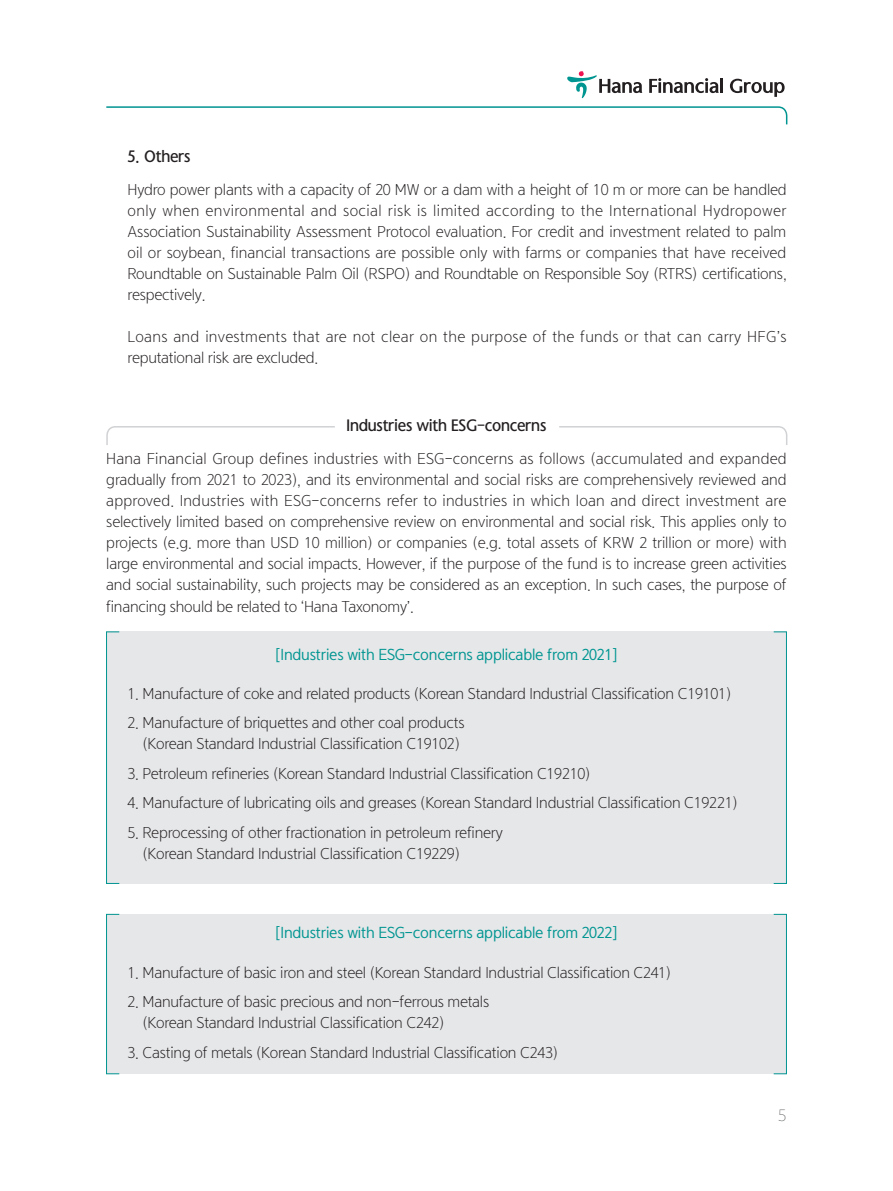
<style>
.page{position:relative;width:893px;height:1191px;background:#fff}
.page>*{position:absolute;margin:0;border:0;box-sizing:border-box;transform-origin:0 0}
.t1{font:16.5px "Hana M";letter-spacing:-.015em;color:#231f20;scale:.96 1}
.t2{font:15px "Hana Gothic Pro 715";color:#4b4c4d}
.t3{font:14.25px/21px "Hana Gothic Pro 735";letter-spacing:-.015em;color:#231f20;scale:.96 1}
.t4{font:14.25px/21px "Hana Gothic Pro 735";letter-spacing:.02em;color:#231f20;scale:.96 1}
.t5{font:14.25px "Hana Gothic Pro 755";letter-spacing:-.015em;color:#009591;scale:.96 1}
</style>
<div class="page">
<svg style="left:106px;top:106px;width:682px;height:19px"></svg>
<svg style="left:567px;top:71px;width:75px;height:27px"></svg>
<svg style="left:649px;top:78px;width:70px;height:15px"></svg>
<hr style="left:720px;top:78px;width:3px;height:15px;background:#231f20">
<svg style="left:730px;top:79px;width:55px;height:18px"></svg>
<div style="left:106px;top:914px;width:681px;height:160px;background:#e6e7e9"></div>
<div style="left:106px;top:914px;width:14px;height:160px;border:1px solid #009591"></div>
<div style="left:773px;top:914px;width:14px;height:160px;border:1px solid #009591"></div>
<div style="left:106px;top:631px;width:681px;height:252px;background:#e6e7e9"></div>
<div style="left:106px;top:631px;width:14px;height:252px;border:1px solid #009591"></div>
<div style="left:773px;top:631px;width:14px;height:252px;border:1px solid #009591"></div>
<svg style="left:106px;top:426px;width:229px;height:19px"></svg>
<svg style="left:559px;top:426px;width:229px;height:19px"></svg>
<p class="t1" style="left:128px;top:146px;width:67px">5. Others</p>
<p class="t3" style="left:128px;top:179px;width:688px;text-align:justify">Hydro power plants with a capacity of 20 MW or a dam with a height of 10 m or more can be handled only when environmental and social risk is limited according to the International Hydropower Association Sustainability Assessment Protocol evaluation. For credit and investment related to palm oil or soybean, financial transactions are possible only with farms or companies that have received Roundtable on Sustainable Palm Oil (RSPO) and Roundtable on Responsible Soy (RTRS) certifications, respectively.</p>
<p class="t4" style="left:128px;top:326px;width:688px">Loans and investments that are not clear on the purpose of the funds or that can carry HFG’s reputational risk are excluded.</p>
<p class="t1" style="left:347px;top:415px;width:210px">Industries with ESG-concerns</p>
<p class="t3" style="left:106px;top:448px;width:710px;text-align:justify">Hana Financial Group defines industries with ESG-concerns as follows (accumulated and expanded gradually from 2021 to 2023), and its environmental and social risks are comprehensively reviewed and approved. Industries with ESG-concerns refer to industries in which loan and direct investment are selectively limited based on comprehensive review on environmental and social risk. This applies only to projects (e.g. more than USD 10 million) or companies (e.g. total assets of KRW 2 trillion or more) with large environmental and social impacts. However, if the purpose of the fund is to increase green activities and social sustainability, such projects may be considered as an exception. In such cases, the purpose of financing should be related to ‘Hana Taxonomy’.</p>
<p class="t5" style="left:275px;top:645px;width:358px">[Industries with ESG-concerns applicable from 2021]</p>
<p class="t3" style="left:128px;top:683px;width:630px">1. Manufacture of coke and related products (Korean Standard Industrial Classification C19101)</p>
<p class="t3" style="left:143px;top:712px;width:337px;text-indent:-15px">2. Manufacture of briquettes and other coal products (Korean Standard Industrial Classification C19102)</p>
<p class="t3" style="left:128px;top:763px;width:484px">3. Petroleum refineries (Korean Standard Industrial Classification C19210)</p>
<p class="t3" style="left:128px;top:792px;width:637px">4. Manufacture of lubricating oils and greases (Korean Standard Industrial Classification C19221)</p>
<p class="t3" style="left:143px;top:822px;width:377px;text-indent:-15px">5. Reprocessing of other fractionation in petroleum refinery (Korean Standard Industrial Classification C19229)</p>
<p class="t5" style="left:275px;top:923px;width:358px">[Industries with ESG-concerns applicable from 2022]</p>
<p class="t3" style="left:128px;top:962px;width:568px">1. Manufacture of basic iron and steel (Korean Standard Industrial Classification C241)</p>
<p class="t3" style="left:143px;top:991px;width:363px;text-indent:-15px">2. Manufacture of basic precious and non-ferrous metals (Korean Standard Industrial Classification C242)</p>
<p class="t3" style="left:128px;top:1042px;width:450px">3. Casting of metals (Korean Standard Industrial Classification C243)</p>
<p class="t2" style="left:778px;top:1106px;width:10px">5</p>
</div>
